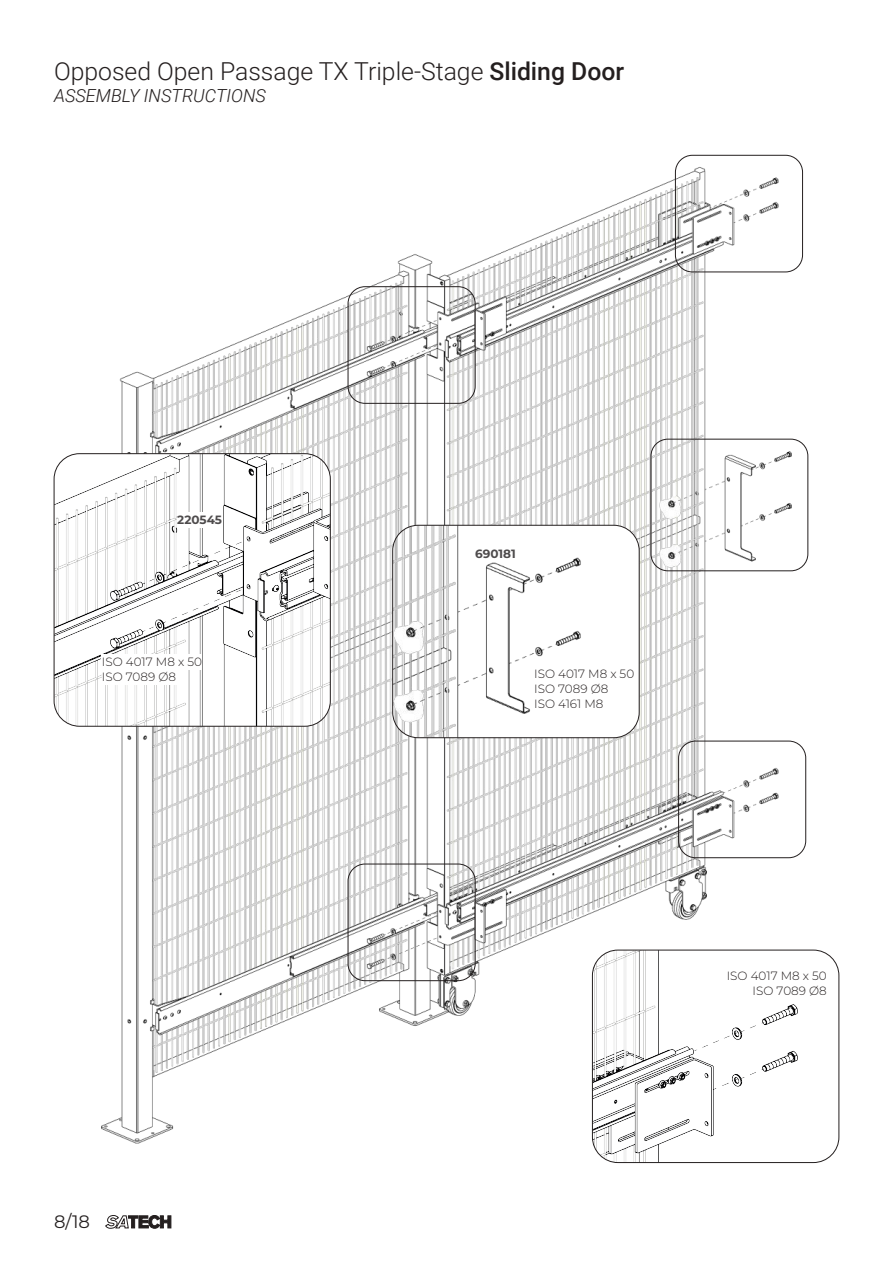
<style>
.page{position:relative;width:893px;height:1263px;background:#fff}
.page>*{position:absolute;margin:0;border:0;box-sizing:border-box;transform-origin:0 0}
.t1{font:300 24.75px "Roboto";color:#241f1f}
.t2{font:italic 300 18px "Roboto";color:#241f1f}
.t3{font:18px "Montserrat";color:#241f1f}
.t4{font:300 12px "Montserrat";color:#241f1f}
.t5{font:700 12px "Montserrat";color:#4e4b4c}
.s1{font-weight:500}
</style>
<div class="page">
<svg style="left:105px;top:1215px;width:66px;height:13px"></svg>
<img style="left:73px;top:154px;width:744px;height:990px">
<img style="left:54px;top:454px;width:276px;height:272px">
<div style="left:54px;top:454px;width:276px;height:272px;border:1px solid #241f1f;border-radius:26px"></div>
<img style="left:393px;top:525px;width:246px;height:213px">
<div style="left:393px;top:525px;width:246px;height:213px;border:1px solid #241f1f;border-radius:26px"></div>
<img style="left:592px;top:950px;width:247px;height:212px">
<div style="left:592px;top:950px;width:247px;height:212px;border:1px solid #241f1f;border-radius:26px"></div>
<div style="left:678px;top:741px;width:128px;height:117px;border:1px solid #241f1f;border-radius:17px"></div>
<div style="left:348px;top:287px;width:127px;height:116px;border:1px solid #241f1f;border-radius:17px"></div>
<div style="left:348px;top:864px;width:127px;height:117px;border:1px solid #241f1f;border-radius:17px"></div>
<div style="left:675px;top:155px;width:128px;height:117px;border:1px solid #241f1f;border-radius:17px"></div>
<div style="left:651px;top:439px;width:157px;height:132px;border:1px solid #241f1f;border-radius:17px"></div>
<div style="left:102px;top:669px;width:74px;height:15px;background:#fff"></div>
<div style="left:534px;top:681px;width:74px;height:15px;background:#fff"></div>
<div style="left:102px;top:654px;width:100px;height:15px;background:#fff"></div>
<div style="left:534px;top:666px;width:100px;height:15px;background:#fff"></div>
<div style="left:177px;top:512px;width:45px;height:16px;background:#fff"></div>
<div style="left:753px;top:983px;width:74px;height:12px;background:#fff"></div>
<div style="left:727px;top:968px;width:100px;height:15px;background:#fff"></div>
<h1 class="t1" style="left:54px;top:54px;width:572px">Opposed Open Passage TX Triple-Stage <span class="s1">Sliding Door</span></h1>
<h2 class="t2" style="left:54px;top:83px;width:214px">ASSEMBLY INSTRUCTIONS</h2>
<p class="t5" style="left:177px;top:511px;width:46px">220545</p>
<p class="t4" style="left:102px;top:653px;width:102px">ISO 4017 M8 x 50</p>
<p class="t4" style="left:102px;top:668px;width:76px">ISO 7089 Ø8</p>
<h2 class="t3" style="left:54px;top:1209px;width:38px">8/18</h2>
<p class="t5" style="left:475px;top:545px;width:42px">690181</p>
<p class="t4" style="left:534px;top:665px;width:102px">ISO 4017 M8 x 50</p>
<p class="t4" style="left:534px;top:680px;width:76px">ISO 7089 Ø8</p>
<p class="t4" style="left:534px;top:696px;width:71px">ISO 4161 M8</p>
<p class="t4" style="left:727px;top:967px;width:102px">ISO 4017 M8 x 50</p>
<p class="t4" style="left:753px;top:983px;width:76px">ISO 7089 Ø8</p>
</div>
